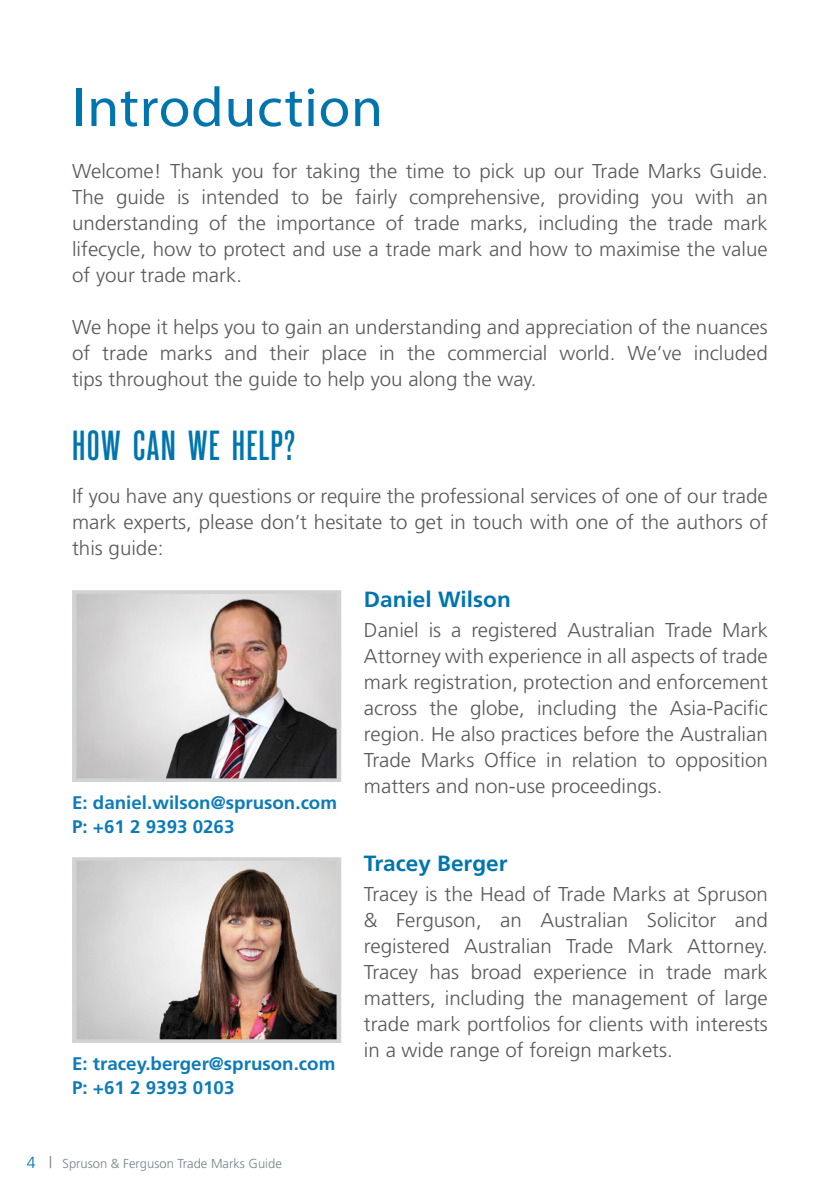
<style>
.page{position:relative;width:840px;height:1191px;background:#fff}
.page>*{position:absolute;margin:0;border:0;box-sizing:border-box;transform-origin:0 0}
.Spruson_Heading_1{font:56px "Myriad Pro";letter-spacing:.015em;color:#0075ad}
.Trade_Marks_Guide{font:500 42px "Reforma Grotesk";letter-spacing:.03em;color:#0075ad}
.Trade_Marks_Guide-2{font:700 22px "Frutiger";color:#0075ad}
.Trade_Marks_Guide-3{font:300 20px/26px "Frutiger";color:#57585a;text-align:justify}
.Trade_Marks_Guide-4{font:700 18.2px/24px "Frutiger";color:#0d7bb8}
.t1{font:300 13px "Frutiger";color:#758288}
.s1{font-size:16px;color:#0075ad}
.s2{font-size:16px}
</style>
<div class="page">
<svg style="left:72px;top:590px;width:270px;height:192px;background:#b9b1b0"></svg>
<svg style="left:72px;top:857px;width:270px;height:186px;background:#b2a8a3"></svg>
<p class="Spruson_Heading_1" style="left:72px;top:73px;width:312px">Introduction</p>
<p class="Trade_Marks_Guide-3" style="left:72px;top:158px;width:696px">Welcome! Thank you for taking the time to pick up our Trade Marks Guide.<br>The guide is intended to be fairly comprehensive, providing you with an understanding of the importance of trade marks, including the trade mark lifecycle, how to protect and use a trade mark and how to maximise the value of your trade mark.</p>
<p class="Trade_Marks_Guide-3" style="left:72px;top:314px;width:697px">We hope it helps you to gain an understanding and appreciation of the nuances of trade marks and their place in the commercial world. We’ve included tips throughout the guide to help you along the way.</p>
<p class="Trade_Marks_Guide" style="left:72px;top:423px;width:224px">HOW CAN WE HELP?</p>
<p class="Trade_Marks_Guide-3" style="left:72px;top:483px;width:697px">If you have any questions or require the professional services of one of our trade mark experts, please don’t hesitate to get in touch with one of the authors of this guide:</p>
<p class="Trade_Marks_Guide-2" style="left:364px;top:586px;width:148px">Daniel Wilson</p>
<p class="Trade_Marks_Guide-3" style="left:364px;top:617px;width:405px">Daniel is a registered Australian Trade Mark Attorney with experience in all aspects of trade mark registration, protection and enforcement across the globe, including the Asia-Pacific region. He also practices before the Australian Trade Marks Office in relation to opposition matters and non-use proceedings.</p>
<p class="Trade_Marks_Guide-4" style="left:72px;top:790px;width:266px">E: daniel.wilson@spruson.com<br>P: +61 2 9393 0263</p>
<p class="Trade_Marks_Guide-4" style="left:72px;top:1052px;width:265px">E: tracey.berger@spruson.com<br>P: +61 2 9393 0103</p>
<p class="t1" style="left:27px;top:1155px;width:256px"><span class="s1">4</span> <span class="s2">|</span> Spruson &amp; Ferguson Trade Marks Guide</p>
<p class="Trade_Marks_Guide-2" style="left:364px;top:850px;width:145px">Tracey Berger</p>
<p class="Trade_Marks_Guide-3" style="left:364px;top:881px;width:405px">Tracey is the Head of Trade Marks at Spruson &amp; Ferguson, an Australian Solicitor and registered Australian Trade Mark Attorney.<br>Tracey has broad experience in trade mark matters, including the management of large trade mark portfolios for clients with interests in a wide range of foreign markets.</p>
</div>
